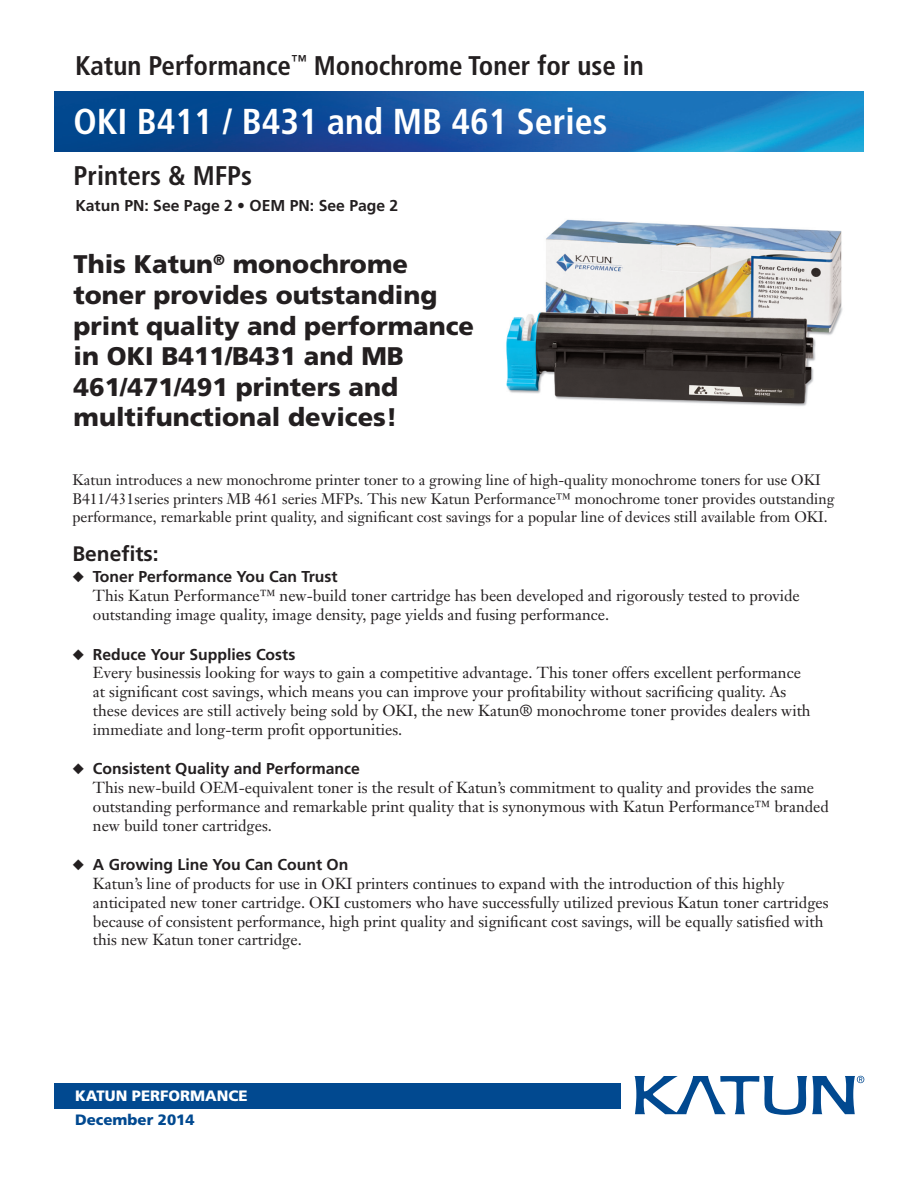
<style>
.page{position:relative;width:918px;height:1188px;background:#fff}
.page>*{position:absolute;margin:0;border:0;box-sizing:border-box;transform-origin:0 0}
.t1{font:700 condensed 36px "Frutiger";color:#fff}
.t2{font:700 condensed 27px "Frutiger";color:#231f20}
.t3{font:900 25.5px/30.6px "Frutiger";color:#231f20}
.t4{font:700 21px "Frutiger";color:#231f20}
.t5{font:15.75px/18.8px "Janson Text";color:#231f20}
.t6{font:700 15.75px "Frutiger";color:#231f20}
.t7{font:15px/18.8px "Janson Text";color:#231f20}
.t8{font:900 15px "Frutiger";color:#fff}
.t9{font:900 15px "Frutiger";color:#014990}
.s1{font-family:"Frutiger";font-weight:700}
</style>
<div class="page">
<img style="left:506px;top:219px;width:337px;height:187px">
<div style="left:54px;top:1083px;width:567px;height:25px;background:#014990"></div>
<img style="left:54px;top:91px;width:810px;height:61px">
<svg style="left:635px;top:1076px;width:229px;height:39px"></svg>
<p class="t2" style="left:75px;top:49px;width:570px">Katun Performance<sup>™</sup> Monochrome Toner for use in</p>
<p class="t1" style="left:74px;top:100px;width:536px">OKI B411 / B431 and MB 461 Series</p>
<p class="t2" style="left:74px;top:160px;width:180px">Printers &amp; MFPs</p>
<p class="t6" style="left:75px;top:196px;width:325px">Katun PN: See Page 2 • OEM PN: See Page 2</p>
<p class="t3" style="left:74px;top:249px;width:402px">This Katun<sup>®</sup> monochrome toner provides outstanding print quality and performance in OKI B411/B431 and MB<br>461/471/491 printers and multifunctional devices!</p>
<p class="t7" style="left:72px;top:470px;width:764px">Katun introduces a new monochrome printer toner to a growing line of high-quality monochrome toners for use OKI<br>B411/431series printers MB 461 series MFPs. This new Katun Performance™ monochrome toner provides outstanding performance, remarkable print quality, and significant cost savings for a popular line of devices still available from OKI.</p>
<p class="t4" style="left:72px;top:542px;width:88px">Benefits:</p>
<p class="t5" style="left:93px;top:567px;width:708px;text-indent:-21px">◆ <span class="s1">Toner Performance You Can Trust<br></span>This Katun Performance™ new-build toner cartridge has been developed and rigorously tested to provide outstanding image quality, image density, page yields and fusing performance.</p>
<p class="t5" style="left:93px;top:645px;width:719px;text-indent:-21px">◆ <span class="s1">Reduce Your Supplies Costs<br></span>Every businessis looking for ways to gain a competitive advantage. This toner offers excellent performance at significant cost savings, which means you can improve your profitability without sacrificing quality. As these devices are still actively being sold by OKI, the new Katun® monochrome toner provides dealers with immediate and long-term profit opportunities.</p>
<p class="t5" style="left:93px;top:759px;width:738px;text-indent:-21px">◆ <span class="s1">Consistent Quality and Performance<br></span>This new-build OEM-equivalent toner is the result of Katun’s commitment to quality and provides the same outstanding performance and remarkable print quality that is synonymous with Katun Performance™ branded new build toner cartridges.</p>
<p class="t5" style="left:93px;top:855px;width:737px;text-indent:-21px">◆ <span class="s1">A Growing Line You Can Count On<br></span>Katun’s line of products for use in OKI printers continues to expand with the introduction of this highly anticipated new toner cartridge. OKI customers who have successfully utilized previous Katun toner cartridges because of consistent performance, high print quality and significant cost savings, will be equally satisfied with this new Katun toner cartridge.</p>
<p class="t8" style="left:75px;top:1087px;width:174px">KATUN PERFORMANCE</p>
<p class="t9" style="left:75px;top:1111px;width:121px">December 2014</p>
</div>
